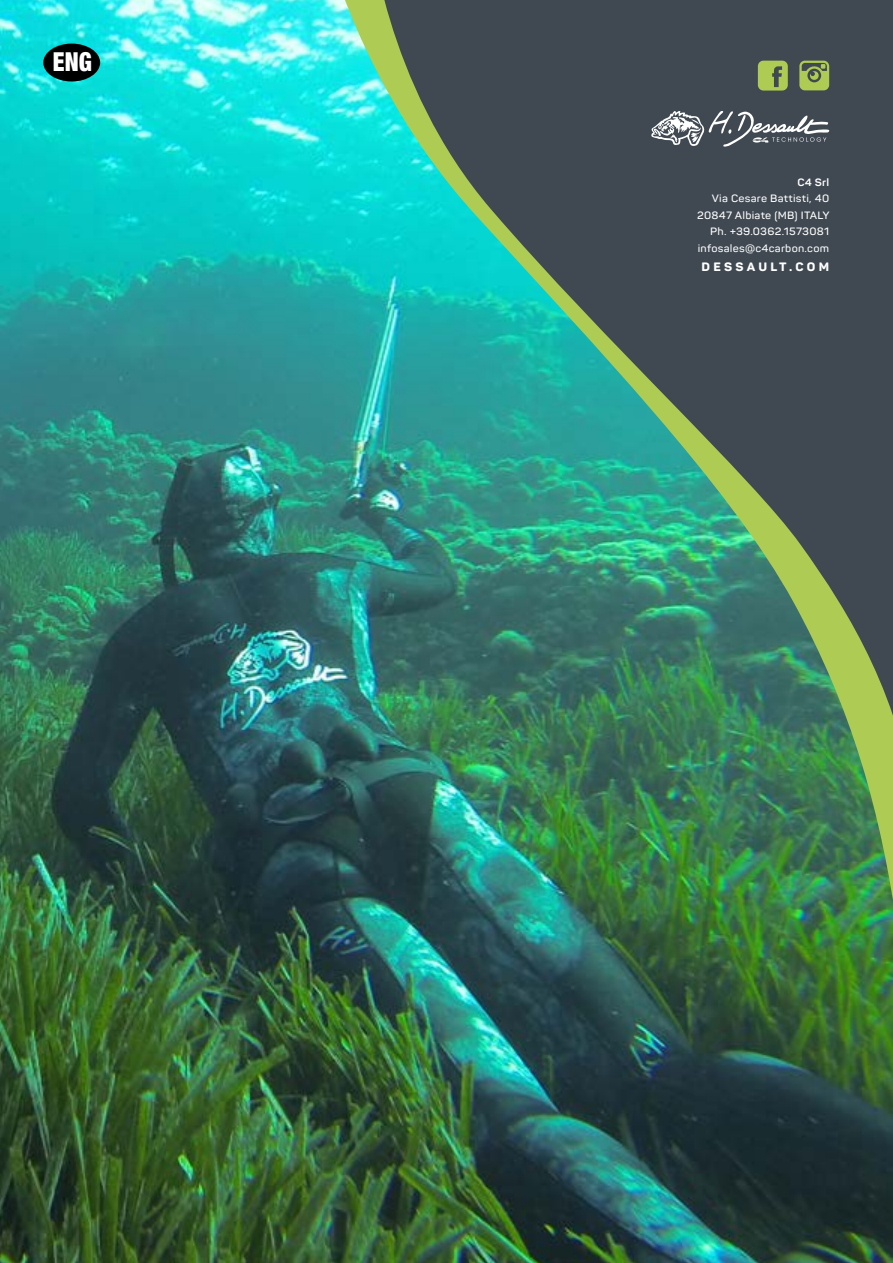
<style>
.page{position:relative;width:893px;height:1263px;background:#fff}
.page>*{position:absolute;margin:0;border:0;box-sizing:border-box;transform-origin:0 0}
.t1{font:900 condensed 26.25px "Helvetica Neue LT Std";color:#fff;scale:.9 1}
.t2{font:800 12px "Panton";letter-spacing:.26em;color:#fff;scale:1.05 1}
.t3{font:600 10.5px/16.5px "Panton";letter-spacing:.02em;color:#fff;text-align:right;scale:1.05 1}
.t4{font:700 10.5px "Panton";color:#fff;scale:1.05 1}
</style>
<div class="page">
<img style="left:0;top:0;width:893px;height:1263px">
<img style="left:325px;top:0;width:568px;height:935px">
<img style="left:370px;top:0;width:523px;height:821px">
<svg style="left:758px;top:61px;width:30px;height:30px"></svg>
<svg style="left:799px;top:61px;width:30px;height:29px"></svg>
<svg style="left:650px;top:111px;width:179px;height:36px;background:#6d737a"></svg>
<svg style="left:43px;top:44px;width:57px;height:38px;background:#033131"></svg>
<h1 class="t1" style="left:53px;top:46px;width:45px">ENG</h1>
<p class="t4" style="left:797px;top:175px;width:32px">C4 Srl</p>
<p class="t3" style="left:697px;top:190px;width:128px">Via Cesare Battisti, 40<br>20847 Albiate (MB) ITALY<br>Ph. +39.0362.1573081 infosales@c4carbon.com</p>
<p class="t2" style="left:701px;top:259px;width:123px">DESSAULT.COM</p>
</div>
